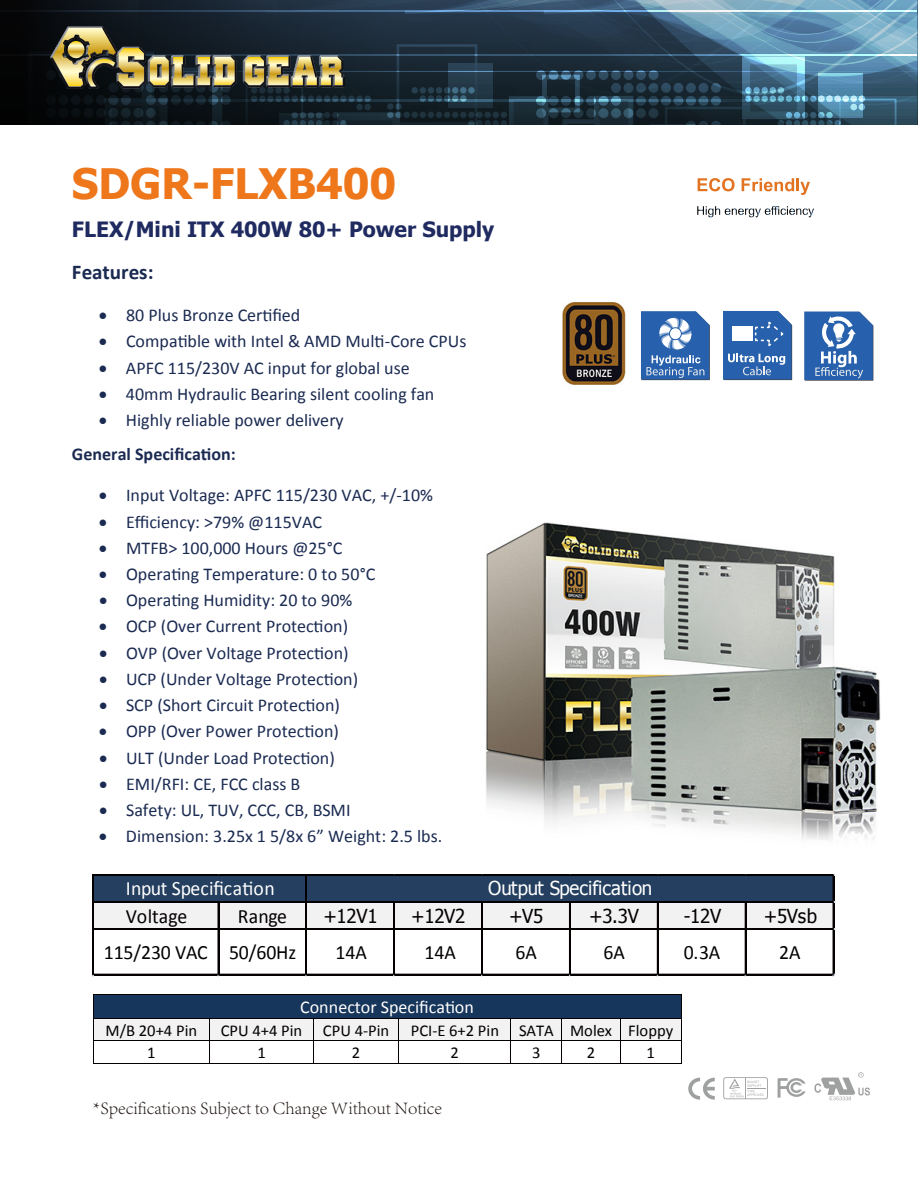
<style>
.page{position:relative;width:918px;height:1188px;background:#fff}
.page>*{position:absolute;margin:0;border:0;box-sizing:border-box;transform-origin:0 0}
.t1{font:700 42px "Tahoma";color:#ee761b}
.t2{font:700 21px "Tahoma";color:#1f2b60}
.t3{font:700 21px "Calibri";color:#1a2a51}
.t4{font:20.4px "Calibri";letter-spacing:-.005em;color:#040000}
.t5{font:20.4px "Calibri";letter-spacing:-.005em;color:#fff}
.t6{font:19.2px "Tahoma";letter-spacing:-.015em;color:#040000}
.t7{font:19.2px "Tahoma";letter-spacing:.005em;color:#fff}
.t8{font:18px/34.2px "Calibri";color:#1a2a51}
.t9{font:300 18px "Adobe Song Std";color:#221815}
.t10{font:18px "Calibri";color:#fff}
.t11{font:16.5px "Calibri";color:#040000}
.s1{font-weight:700}
</style>
<div class="page">
<div style="left:94px;top:876px;width:740px;height:27px;background:#243f5f"></div>
<div style="left:94px;top:902px;width:740px;height:28px;background:#f2f2f2"></div>
<hr style="left:94px;top:875px;width:740px;height:1px;background:#040000">
<hr style="left:94px;top:902px;width:740px;height:1px;background:#040000">
<hr style="left:94px;top:929px;width:740px;height:1px;background:#040000">
<hr style="left:93px;top:875px;width:1px;height:100px;background:#040000">
<hr style="left:218px;top:903px;width:1px;height:72px;background:#040000">
<hr style="left:306px;top:876px;width:1px;height:99px;background:#040000">
<hr style="left:393px;top:903px;width:1px;height:72px;background:#040000">
<hr style="left:394px;top:903px;width:1px;height:72px;background:#040000">
<hr style="left:481px;top:903px;width:1px;height:72px;background:#040000">
<hr style="left:482px;top:903px;width:1px;height:72px;background:#040000">
<hr style="left:569px;top:903px;width:2px;height:72px;background:#040000">
<hr style="left:657px;top:903px;width:1px;height:72px;background:#040000">
<hr style="left:745px;top:903px;width:1px;height:72px;background:#040000">
<hr style="left:94px;top:974px;width:740px;height:1px;background:#040000">
<hr style="left:833px;top:876px;width:1px;height:99px;background:#040000">
<svg style="left:814px;top:1072px;width:56px;height:28px"></svg>
<svg style="left:688px;top:1078px;width:27px;height:22px"></svg>
<svg style="left:778px;top:1078px;width:28px;height:20px"></svg>
<svg style="left:723px;top:1077px;width:45px;height:22px"></svg>
<svg style="left:641px;top:356px;width:69px;height:24px;background:#4f7bb7"></svg>
<svg style="left:804px;top:356px;width:69px;height:25px;background:#507cb7"></svg>
<svg style="left:723px;top:356px;width:69px;height:24px;background:#4b79b6"></svg>
<svg style="left:562px;top:310px;width:312px;height:46px"></svg>
<svg style="left:0;top:0;width:918px;height:195px"></svg>
<img style="left:563px;top:302px;width:62px;height:82px">
<hr style="left:94px;top:995px;width:587px;height:1px;background:#17365b">
<div style="left:94px;top:996px;width:7px;height:22px;background:#17365b"></div>
<div style="left:673px;top:996px;width:8px;height:22px;background:#17365b"></div>
<div style="left:101px;top:996px;width:572px;height:22px;background:#17365b"></div>
<hr style="left:94px;top:994px;width:587px;height:1px;background:#040000">
<hr style="left:94px;top:1019px;width:115px;height:1px;background:#f2f2f2">
<div style="left:94px;top:1020px;width:7px;height:21px;background:#f2f2f2"></div>
<div style="left:201px;top:1020px;width:8px;height:21px;background:#f2f2f2"></div>
<div style="left:101px;top:1020px;width:100px;height:21px;background:#f2f2f2"></div>
<hr style="left:210px;top:1019px;width:103px;height:1px;background:#f2f2f2">
<div style="left:210px;top:1020px;width:8px;height:21px;background:#f2f2f2"></div>
<div style="left:305px;top:1020px;width:8px;height:21px;background:#f2f2f2"></div>
<div style="left:218px;top:1020px;width:87px;height:21px;background:#f2f2f2"></div>
<hr style="left:314px;top:1019px;width:84px;height:1px;background:#f2f2f2">
<div style="left:314px;top:1020px;width:8px;height:21px;background:#f2f2f2"></div>
<div style="left:391px;top:1020px;width:7px;height:21px;background:#f2f2f2"></div>
<div style="left:322px;top:1020px;width:69px;height:21px;background:#f2f2f2"></div>
<hr style="left:399px;top:1019px;width:112px;height:1px;background:#f2f2f2">
<div style="left:399px;top:1020px;width:8px;height:21px;background:#f2f2f2"></div>
<div style="left:503px;top:1020px;width:8px;height:21px;background:#f2f2f2"></div>
<div style="left:407px;top:1020px;width:96px;height:21px;background:#f2f2f2"></div>
<hr style="left:511px;top:1019px;width:51px;height:1px;background:#f2f2f2">
<div style="left:511px;top:1020px;width:8px;height:21px;background:#f2f2f2"></div>
<div style="left:554px;top:1020px;width:8px;height:21px;background:#f2f2f2"></div>
<div style="left:519px;top:1020px;width:35px;height:21px;background:#f2f2f2"></div>
<hr style="left:562px;top:1019px;width:58px;height:1px;background:#f2f2f2">
<div style="left:562px;top:1020px;width:8px;height:21px;background:#f2f2f2"></div>
<div style="left:612px;top:1020px;width:8px;height:21px;background:#f2f2f2"></div>
<div style="left:570px;top:1020px;width:42px;height:21px;background:#f2f2f2"></div>
<hr style="left:620px;top:1019px;width:61px;height:1px;background:#f2f2f2">
<div style="left:620px;top:1020px;width:8px;height:21px;background:#f2f2f2"></div>
<div style="left:673px;top:1020px;width:8px;height:21px;background:#f2f2f2"></div>
<div style="left:628px;top:1020px;width:45px;height:21px;background:#f2f2f2"></div>
<hr style="left:94px;top:1018px;width:115px;height:1px;background:#040000">
<hr style="left:210px;top:1018px;width:103px;height:1px;background:#040000">
<hr style="left:314px;top:1018px;width:84px;height:1px;background:#040000">
<hr style="left:399px;top:1018px;width:112px;height:1px;background:#040000">
<hr style="left:511px;top:1018px;width:51px;height:1px;background:#040000">
<hr style="left:562px;top:1018px;width:58px;height:1px;background:#040000">
<hr style="left:620px;top:1018px;width:61px;height:1px;background:#040000">
<hr style="left:94px;top:1041px;width:115px;height:1px;background:#040000">
<hr style="left:210px;top:1041px;width:103px;height:1px;background:#040000">
<hr style="left:314px;top:1041px;width:84px;height:1px;background:#040000">
<hr style="left:399px;top:1041px;width:112px;height:1px;background:#040000">
<hr style="left:511px;top:1041px;width:51px;height:1px;background:#040000">
<hr style="left:562px;top:1041px;width:58px;height:1px;background:#040000">
<hr style="left:620px;top:1041px;width:61px;height:1px;background:#040000">
<svg style="left:93px;top:994px;width:1px;height:70px"></svg>
<hr style="left:94px;top:1063px;width:115px;height:1px;background:#040000">
<svg style="left:209px;top:1018px;width:1px;height:46px"></svg>
<hr style="left:210px;top:1063px;width:103px;height:1px;background:#040000">
<svg style="left:313px;top:1018px;width:1px;height:46px"></svg>
<hr style="left:314px;top:1063px;width:84px;height:1px;background:#040000">
<svg style="left:398px;top:1018px;width:1px;height:46px"></svg>
<hr style="left:399px;top:1063px;width:112px;height:1px;background:#040000">
<hr style="left:511px;top:1063px;width:51px;height:1px;background:#040000">
<hr style="left:562px;top:1063px;width:58px;height:1px;background:#040000">
<svg style="left:620px;top:1019px;width:1px;height:44px"></svg>
<hr style="left:620px;top:1063px;width:61px;height:1px;background:#040000">
<svg style="left:681px;top:994px;width:1px;height:70px"></svg>
<img style="left:486px;top:522px;width:395px;height:318px">
<h1 class="t1" style="left:72px;top:155px;width:326px">SDGR-FLXB400</h1>
<p class="t2" style="left:72px;top:214px;width:424px">FLEX/Mini ITX 400W 80+ Power Supply</p>
<p class="t3" style="left:72px;top:258px;width:83px">Features:</p>
<p class="t8" style="left:99px;top:298px;width:203px">• 80 Plus Bronze Certified</p>
<p class="t8" style="left:99px;top:324px;width:369px">• Compatible with Intel &amp; AMD Multi-Core CPUs</p>
<p class="t8" style="left:99px;top:351px;width:312px">• APFC 115/230V AC input for global use</p>
<p class="t8" style="left:99px;top:377px;width:337px">• 40mm Hydraulic Bearing silent cooling fan</p>
<p class="t8" style="left:72px;top:403px;width:273px;text-indent:27px">• Highly reliable power delivery<br><span class="s1">General Specification:</span></p>
<p class="t8" style="left:99px;top:478px;width:336px">• Input Voltage: APFC 115/230 VAC, +/-10%</p>
<p class="t8" style="left:99px;top:505px;width:225px">• Efficiency: &gt;79% @115VAC</p>
<p class="t8" style="left:99px;top:531px;width:245px">• MTFB&gt; 100,000 Hours @25°C</p>
<p class="t8" style="left:99px;top:557px;width:278px">• Operating Temperature: 0 to 50°C</p>
<p class="t8" style="left:99px;top:583px;width:255px">• Operating Humidity: 20 to 90%</p>
<p class="t8" style="left:99px;top:609px;width:251px">• OCP (Over Current Protection)</p>
<p class="t8" style="left:99px;top:636px;width:251px">• OVP (Over Voltage Protection)</p>
<p class="t8" style="left:99px;top:662px;width:261px">• UCP (Under Voltage Protection)</p>
<p class="t8" style="left:99px;top:688px;width:243px">• SCP (Short Circuit Protection)</p>
<p class="t8" style="left:99px;top:714px;width:242px">• OPP (Over Power Protection)</p>
<p class="t8" style="left:99px;top:741px;width:237px">• ULT (Under Load Protection)</p>
<p class="t8" style="left:99px;top:767px;width:203px">• EMI/RFI: CE, FCC class B</p>
<p class="t8" style="left:99px;top:793px;width:253px">• Safety: UL, TUV, CCC, CB, BSMI</p>
<p class="t8" style="left:99px;top:819px;width:345px">• Dimension: 3.25x 1 5/8x 6” Weight: 2.5 lbs.</p>
<p class="t5" style="left:126px;top:875px;width:151px">Input Specification</p>
<p class="t7" style="left:488px;top:875px;width:166px">Output Specification</p>
<p class="t4" style="left:126px;top:904px;width:63px">Voltage</p>
<p class="t4" style="left:238px;top:904px;width:51px">Range</p>
<p class="t6" style="left:323px;top:903px;width:56px">+12V1</p>
<p class="t6" style="left:411px;top:903px;width:56px">+12V2</p>
<p class="t6" style="left:509px;top:903px;width:36px">+V5</p>
<p class="t6" style="left:589px;top:903px;width:51px">+3.3V</p>
<p class="t6" style="left:684px;top:903px;width:39px">-12V</p>
<p class="t6" style="left:764px;top:903px;width:55px">+5Vsb</p>
<p class="t4" style="left:104px;top:940px;width:194px">115/230 VAC 50/60Hz</p>
<p class="t4" style="left:336px;top:940px;width:33px">14A</p>
<p class="t4" style="left:425px;top:940px;width:33px">14A</p>
<p class="t4" style="left:516px;top:940px;width:23px">6A</p>
<p class="t4" style="left:604px;top:940px;width:23px">6A</p>
<p class="t4" style="left:684px;top:940px;width:38px">0.3A</p>
<p class="t4" style="left:779px;top:940px;width:23px">2A</p>
<p class="t10" style="left:300px;top:996px;width:175px">Connector Specification</p>
<p class="t11" style="left:106px;top:1020px;width:93px">M/B 20+4 Pin</p>
<p class="t11" style="left:221px;top:1020px;width:170px">CPU 4+4 Pin CPU 4-Pin</p>
<p class="t11" style="left:411px;top:1020px;width:264px">PCI-E 6+2 Pin SATA Molex Floppy</p>
<p class="t11" style="left:147px;top:1042px;width:10px">1</p>
<p class="t11" style="left:257px;top:1042px;width:10px">1</p>
<p class="t11" style="left:352px;top:1042px;width:10px">2</p>
<p class="t11" style="left:451px;top:1042px;width:10px">2</p>
<p class="t11" style="left:532px;top:1042px;width:10px">3</p>
<p class="t11" style="left:587px;top:1042px;width:10px">2</p>
<p class="t11" style="left:647px;top:1042px;width:10px">1</p>
<p class="t9" style="left:93px;top:1098px;width:351px">*Specifications Subject to Change Without Notice</p>
</div>
